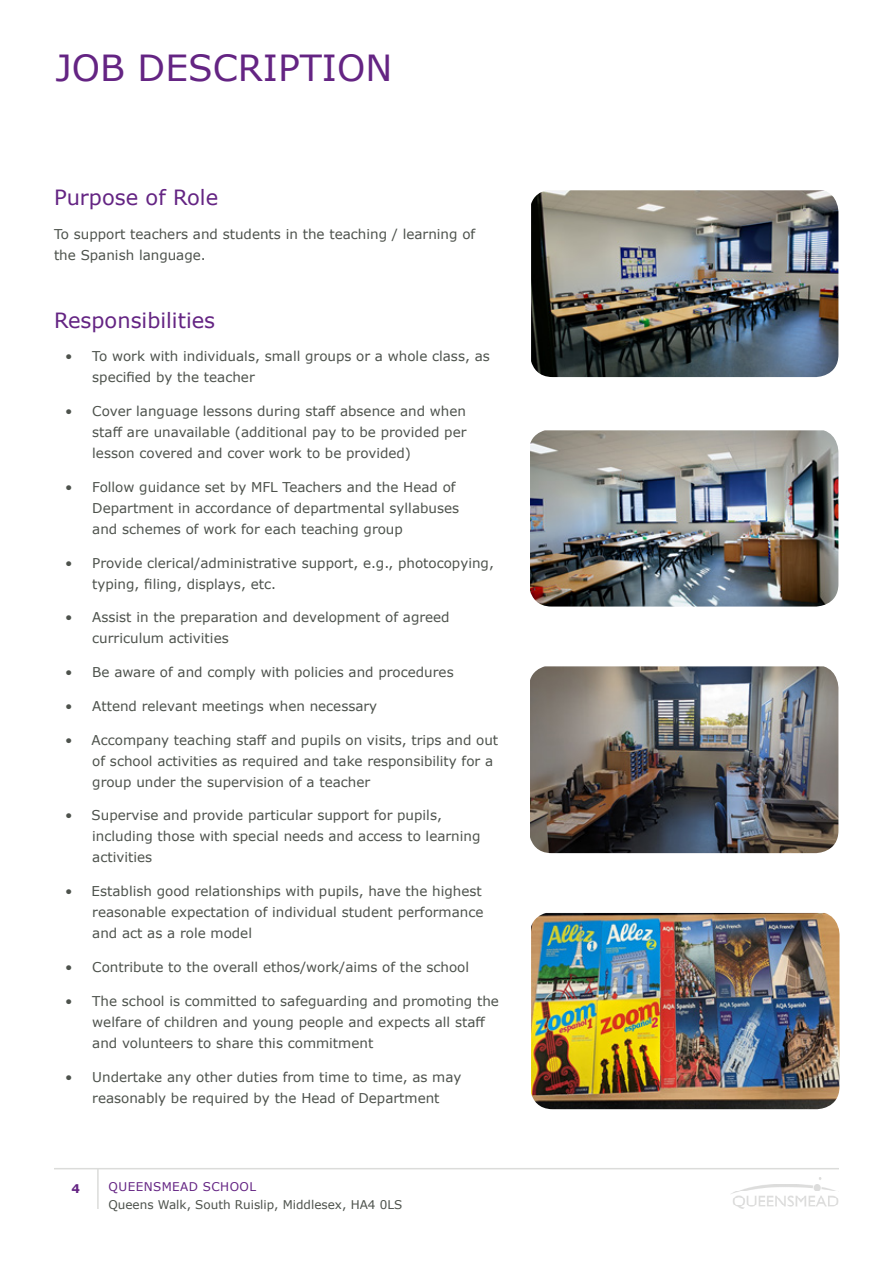
<style>
.page{position:relative;width:893px;height:1263px;background:#fff}
.page>*{position:absolute;margin:0;border:0;box-sizing:border-box;transform-origin:0 0}
.t1{font:36px "Verdana";color:#642483}
.t2{font:21px "Verdana";color:#642483}
.t3{font:13.5px/21px "Verdana";color:#4d524c}
.t4{font:12px/18px "Verdana";color:#4d524c}
.t5{font:700 12px "Verdana";color:#642483}
.s1{color:#642483}
</style>
<div class="page">
<hr style="left:97px;top:1168px;width:2px;height:41px;background:#dbdcda">
<hr style="left:54px;top:1168px;width:785px;height:1px;background:#dbdcda">
<img style="left:731px;top:1177px;width:108px;height:32px">
<img style="left:531px;top:190px;width:307px;height:187px">
<img style="left:530px;top:430px;width:308px;height:176px">
<img style="left:530px;top:666px;width:308px;height:187px">
<img style="left:531px;top:913px;width:308px;height:196px">
<p class="t1" style="left:56px;top:43px;width:338px">JOB DESCRIPTION</p>
<p class="t2" style="left:54px;top:183px;width:166px">Purpose of Role</p>
<p class="t3" style="left:54px;top:223px;width:423px">To support teachers and students in the teaching / learning of the Spanish language.</p>
<p class="t2" style="left:54px;top:305px;width:163px">Responsibilities</p>
<p class="t3" style="left:92px;top:346px;width:399px;text-indent:-27px">• To work with individuals, small groups or a whole class, as specified by the teacher</p>
<p class="t3" style="left:92px;top:401px;width:376px;text-align:justify;text-indent:-27px">• Cover language lessons during staff absence and when staff are unavailable (additional pay to be provided per lesson covered and cover work to be provided)</p>
<p class="t3" style="left:92px;top:476px;width:368px;text-indent:-27px">• Follow guidance set by MFL Teachers and the Head of<br>Department in accordance of departmental syllabuses and schemes of work for each teaching group</p>
<p class="t3" style="left:92px;top:552px;width:403px;text-indent:-27px">• Provide clerical/administrative support, e.g., photocopying, typing, filing, displays, etc.</p>
<p class="t3" style="left:92px;top:607px;width:359px;text-indent:-27px">• Assist in the preparation and development of agreed curriculum activities</p>
<p class="t3" style="left:65px;top:662px;width:390px">• Be aware of and comply with policies and procedures</p>
<p class="t3" style="left:65px;top:695px;width:314px">• Attend relevant meetings when necessary</p>
<p class="t3" style="left:92px;top:729px;width:407px;text-indent:-27px">• Accompany teaching staff and pupils on visits, trips and out of school activities as required and take responsibility for a group under the supervision of a teacher</p>
<p class="t3" style="left:92px;top:805px;width:390px;text-indent:-27px">• Supervise and provide particular support for pupils, including those with special needs and access to learning activities</p>
<p class="t3" style="left:92px;top:881px;width:393px;text-indent:-27px">• Establish good relationships with pupils, have the highest reasonable expectation of individual student performance and act as a role model</p>
<p class="t3" style="left:65px;top:956px;width:405px">• Contribute to the overall ethos/work/aims of the school</p>
<p class="t3" style="left:92px;top:990px;width:408px;text-indent:-27px">• The school is committed to safeguarding and promoting the welfare of children and young people and expects all staff and volunteers to share this commitment</p>
<p class="t3" style="left:65px;top:1066px;width:398px;text-align:center">• Undertake any other duties from time to time, as may reasonably be required by the Head of Department</p>
<p class="t5" style="left:72px;top:1180px;width:10px">4</p>
<p class="t4" style="left:108px;top:1177px;width:295px"><span class="s1">QUEENSMEAD SCHOOL<br></span>Queens Walk, South Ruislip, Middlesex, HA4 0LS</p>
</div>
